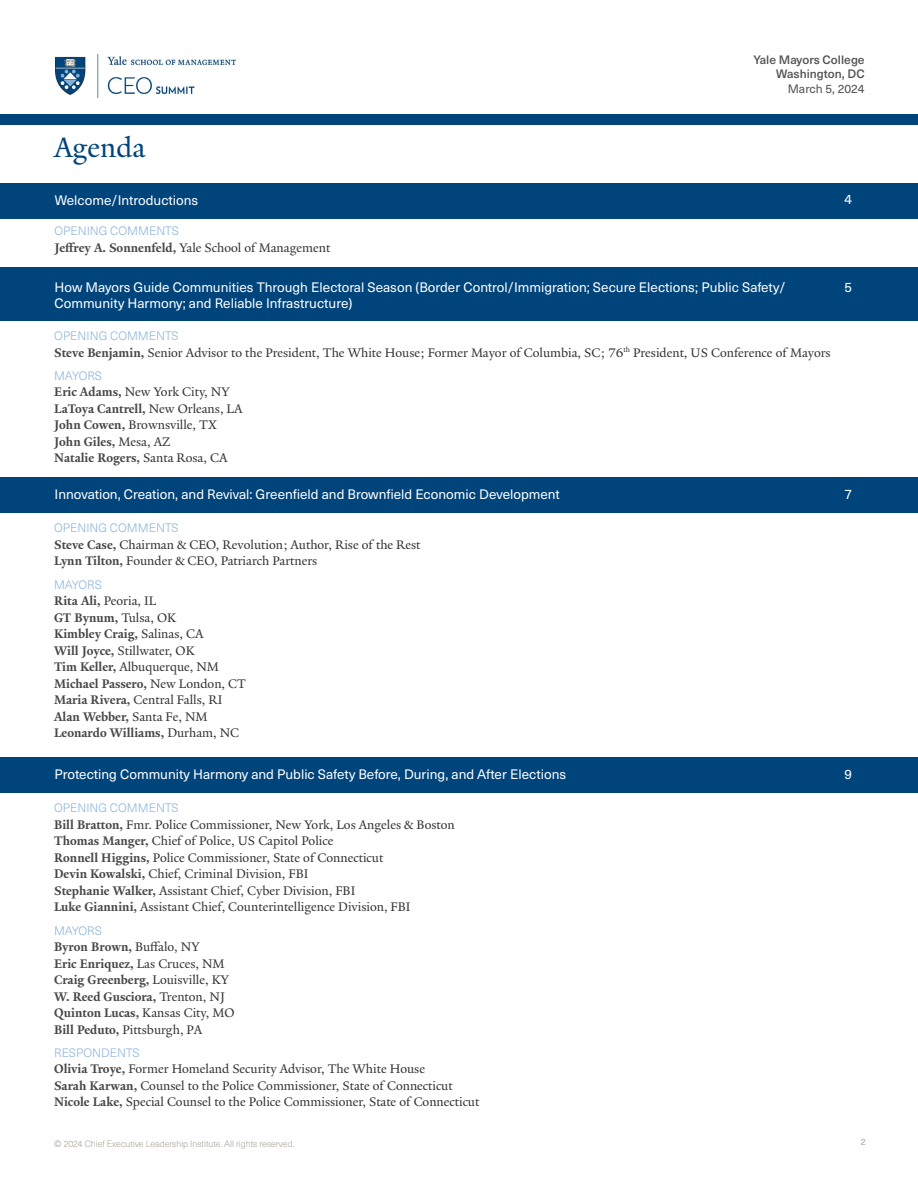
<style>
.page{position:relative;width:918px;height:1188px;background:#fff}
.page>*{position:absolute;margin:0;border:0;box-sizing:border-box;transform-origin:0 0}
.t1{font:30px "Yale New";color:#00447c}
.t2{font:13.5px/16.5px "Yale New";color:#333}
.t3{font:700 13.5px/16.5px "Yale New";color:#474747}
.t4{font:13.5px/16.5px "Neue Haas Unica Pro";color:#fff}
.t5{font:300 12px "Neue Haas Unica Pro";color:#8db6da}
.t6{font:500 12px/14.4px "Neue Haas Unica Pro";color:#525252;text-align:right}
.t7{font:12px "Neue Haas Unica Pro";color:#525252}
.t8{font:100 9px "Neue Haas Unica Pro";color:#b2aaa0}
.t9{font:9px "Neue Haas Unica Pro";color:#b2aaa0}
.s1{font-weight:700;color:#474747}
.s2{font-weight:400;color:#333}
</style>
<div class="page">
<div style="left:0;top:114px;width:918px;height:10px;background:#00447c"></div>
<img style="left:56px;top:54px;width:179px;height:43px">
<div style="left:0;top:183px;width:918px;height:36px;background:#00447c"></div>
<div style="left:0;top:268px;width:918px;height:53px;background:#00447c"></div>
<div style="left:0;top:477px;width:918px;height:36px;background:#00447c"></div>
<div style="left:0;top:757px;width:918px;height:35px;background:#00447c"></div>
<p class="t6" style="left:754px;top:53px;width:113px">Yale Mayors College<br>Washington, DC</p>
<p class="t7" style="left:788px;top:81px;width:78px">March 5, 2024</p>
<h1 class="t1" style="left:54px;top:129px;width:93px">Agenda</h1>
<p class="t4" style="left:55px;top:192px;width:145px">Welcome/Introductions</p>
<p class="t4" style="left:845px;top:191px;width:9px">4</p>
<p class="t5" style="left:54px;top:224px;width:126px">OPENING COMMENTS</p>
<p class="t2" style="left:54px;top:239px;width:277px"><span class="s1">Jeffrey A. Sonnenfeld,</span> Yale School of Management</p>
<p class="t4" style="left:55px;top:279px;width:733px">How Mayors Guide Communities Through Electoral Season (Border Control/Immigration; Secure Elections; Public Safety/<br>Community Harmony; and Reliable Infrastructure)</p>
<p class="t4" style="left:844px;top:279px;width:9px">5</p>
<p class="t5" style="left:54px;top:329px;width:126px">OPENING COMMENTS</p>
<p class="t2" style="left:54px;top:344px;width:778px"><span class="s1">Steve Benjamin,</span> Senior Advisor to the President, The White House; Former Mayor of Columbia, SC; 76<sup>th</sup> President, US Conference of Mayors</p>
<p class="t5" style="left:54px;top:369px;width:49px">MAYORS</p>
<p class="t2" style="left:54px;top:384px;width:190px"><span class="s1">Eric Adams,</span> New York City, NY<br><span class="s1">LaToya Cantrell,</span> New Orleans, LA<br><span class="s1">John Cowen,</span> Brownsville, TX<br><span class="s1">John Giles,</span> Mesa, AZ<br><span class="s1">Natalie Rogers,</span> Santa Rosa, CA</p>
<p class="t4" style="left:55px;top:486px;width:507px">Innovation, Creation, and Revival: Greenfield and Brownfield Economic Development</p>
<p class="t4" style="left:844px;top:486px;width:9px">7</p>
<p class="t5" style="left:54px;top:521px;width:126px">OPENING COMMENTS</p>
<p class="t2" style="left:54px;top:536px;width:368px"><span class="s1">Steve Case,</span> Chairman &amp; CEO, Revolution; Author, Rise of the Rest<br><span class="s1">Lynn Tilton,</span> Founder &amp; CEO, Patriarch Partners</p>
<p class="t5" style="left:54px;top:577px;width:49px">MAYORS</p>
<p class="t3" style="left:54px;top:593px;width:193px">Rita Ali, <span class="s2">Peoria, IL<br></span>GT Bynum, <span class="s2">Tulsa, OK<br></span>Kimbley Craig, <span class="s2">Salinas, CA<br></span>Will Joyce, <span class="s2">Stillwater, OK<br></span>Tim Keller, <span class="s2">Albuquerque, NM<br></span>Michael Passero, <span class="s2">New London, CT<br></span>Maria Rivera, <span class="s2">Central Falls, RI<br></span>Alan Webber, <span class="s2">Santa Fe, NM<br></span>Leonardo Williams, <span class="s2">Durham, NC</span></p>
<p class="t4" style="left:55px;top:766px;width:513px">Protecting Community Harmony and Public Safety Before, During, and After Elections</p>
<p class="t4" style="left:844px;top:766px;width:9px">9</p>
<p class="t5" style="left:54px;top:801px;width:126px">OPENING COMMENTS</p>
<p class="t2" style="left:54px;top:816px;width:402px"><span class="s1">Bill Bratton,</span> Fmr. Police Commissioner, New York, Los Angeles &amp; Boston <span class="s1">Thomas Manger,</span> Chief of Police, US Capitol Police<br><span class="s1">Ronnell Higgins,</span> Police Commissioner, State of Connecticut<br><span class="s1">Devin Kowalski,</span> Chief, Criminal Division, FBI<br><span class="s1">Stephanie Walker,</span> Assistant Chief, Cyber Division, FBI<br><span class="s1">Luke Giannini,</span> Assistant Chief, Counterintelligence Division, FBI</p>
<p class="t5" style="left:54px;top:923px;width:49px">MAYORS</p>
<p class="t3" style="left:54px;top:938px;width:182px">Byron Brown, <span class="s2">Buffalo, NY<br></span>Eric Enriquez, <span class="s2">Las Cruces, NM<br></span>Craig Greenberg, <span class="s2">Louisville, KY<br></span>W. Reed Gusciora, <span class="s2">Trenton, NJ<br></span>Quinton Lucas, <span class="s2">Kansas City, MO<br></span>Bill Peduto, <span class="s2">Pittsburgh, PA</span></p>
<p class="t5" style="left:54px;top:1046px;width:87px">RESPONDENTS</p>
<p class="t2" style="left:54px;top:1061px;width:427px"><span class="s1">Olivia Troye,</span> Former Homeland Security Advisor, The White House<br><span class="s1">Sarah Karwan,</span> Counsel to the Police Commissioner, State of Connecticut<br><span class="s1">Nicole Lake,</span> Special Counsel to the Police Commissioner, State of Connecticut</p>
<p class="t8" style="left:54px;top:1139px;width:241px">© 2024 Chief Executive Leadership Institute. All rights reserved.</p>
<p class="t9" style="left:861px;top:1136px;width:7px">2</p>
</div>
